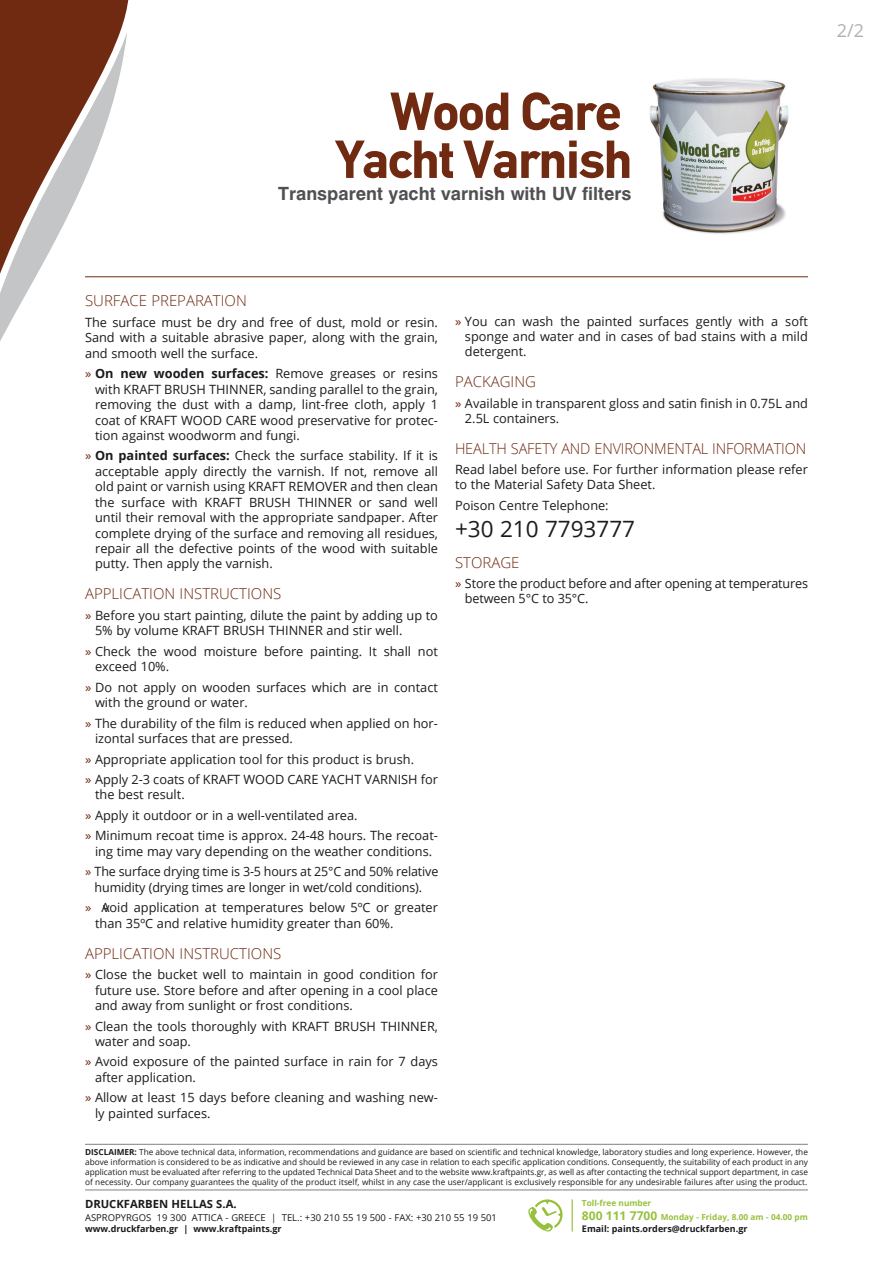
<style>
.page{position:relative;width:893px;height:1263px;background:#fff}
.page>*{position:absolute;margin:0;border:0;box-sizing:border-box;transform-origin:0 0}
.t1{font:700 52.5px/48px "CF Din";letter-spacing:-.02em;color:#6f2a11;text-align:right}
.t2{font:22.5px "Open Sans";color:#1a1b1e}
.t3{font:18px "UB Helvetica Bold";color:#514f53}
.t4{font:18px "Open Sans";color:#aeb0b2}
.t5{font:300 15px "Open Sans";color:#6f2a11}
.t6{font:12.75px/15.5px "Open Sans";color:#1a1b1e}
.t7{font:700 11.25px "Open Sans";color:#1a1b1e}
.t8{font:9.45px "Open Sans";color:#1a1b1e}
.t9{font:700 9px "Open Sans";color:#1a1b1e}
.t10{font:8.25px/9.9px "Open Sans";letter-spacing:.005em;color:#1a1b1e;text-align:justify}
.t11{font:700 8.25px/14.2px "Open Sans";color:#97c13c}
.s1{color:#6f2a11}
.s2{font-weight:700}
.s3{font-size:12px}
</style>
<div class="page">
<div style="left:0;top:0;width:129px;height:33px;background:#6f2a11"></div>
<svg style="left:0;top:33px;width:144px;height:308px"></svg>
<hr style="left:85px;top:276px;width:723px;height:1px;background:#6f2a11">
<svg style="left:528px;top:1199px;width:35px;height:33px"></svg>
<hr style="left:572px;top:1199px;width:1px;height:32px;background:#97c13c">
<hr style="left:85px;top:1144px;width:723px;height:1px;background:#818085">
<hr style="left:85px;top:1189px;width:723px;height:1px;background:#818085">
<img style="left:649px;top:78px;width:140px;height:156px">
<h1 class="t1" style="left:336px;top:88px;width:298px">Wood Care<br>Yacht Varnish</h1>
<h3 class="t3" style="left:278px;top:182px;width:355px">Transparent yacht varnish with UV filters</h3>
<h3 class="t4" style="left:837px;top:18px;width:29px">2/2</h3>
<p class="t5" style="left:85px;top:291px;width:163px">SURFACE PREPARATION</p>
<p class="t6" style="left:85px;top:314px;width:354px;text-align:justify">The surface must be dry and free of dust, mold or resin.<br>Sand with a suitable abrasive paper, along with the grain, and smooth well the surface.</p>
<p class="t6" style="left:95px;top:366px;width:344px;text-align:justify;text-indent:-10px"><span class="s1">»</span> <span class="s2">On new wooden surfaces:</span> Remove greases or resins with KRAFT BRUSH THINNER, sanding parallel to the grain, removing the dust with a damp, lint-free cloth, apply 1 coat of KRAFT WOOD CARE wood preservative for protec&shy;tion against woodworm and fungi.</p>
<p class="t6" style="left:95px;top:448px;width:344px;text-align:justify;text-indent:-10px"><span class="s1">»</span> <span class="s2">On painted surfaces:</span> Check the surface stability. If it is acceptable apply directly the varnish. If not, remove all old paint or varnish using KRAFT REMOVER and then clean the surface with KRAFT BRUSH THINNER or sand well until their removal with the appropriate sandpaper. After complete drying of the surface and removing all residues, repair all the defective points of the wood with suitable putty. Then apply the varnish.</p>
<p class="t5" style="left:85px;top:583px;width:198px">APPLICATION INSTRUCTIONS</p>
<p class="t6" style="left:95px;top:607px;width:344px;text-indent:-10px"><span class="s1">»</span> Before you start painting, dilute the paint by adding up to<br>5% by volume KRAFT BRUSH THINNER and stir well.</p>
<p class="t6" style="left:95px;top:643px;width:344px;text-indent:-10px"><span class="s1">»</span> Check the wood moisture before painting. It shall not exceed 10%.</p>
<p class="t6" style="left:95px;top:679px;width:344px;text-indent:-10px"><span class="s1">»</span> Do not apply on wooden surfaces which are in contact with the ground or water.</p>
<p class="t6" style="left:95px;top:715px;width:344px;text-indent:-10px"><span class="s1">»</span> The durability of the film is reduced when applied on hor&shy;izontal surfaces that are pressed.</p>
<p class="t6" style="left:85px;top:748px;width:354px;line-height:20.5px"><span class="s1">»</span> Appropriate application tool for this product is brush.<br><span class="s1">»</span> Apply 2-3 coats of KRAFT WOOD CARE YACHT VARNISH for</p>
<p class="t6" style="left:85px;top:784px;width:354px;line-height:20.5px;text-indent:10px">the best result.<br><span class="s1">»</span> Apply it outdoor or in a well-ventilated area.<br><span class="s1">»</span> Minimum recoat time is approx. 24-48 hours. The recoat-</p>
<p class="t6" style="left:85px;top:841px;width:355px;line-height:20.5px;text-align:center">ing time may vary depending on the weather conditions.<br><span class="s1">»</span> The surface drying time is 3-5 hours at 25°C and 50% relative</p>
<p class="t6" style="left:85px;top:876px;width:354px;line-height:20.5px;text-align:center">humidity (drying times are longer in wet/cold conditions).<br><span class="s1">»</span> Avoid application at temperatures below 5ºC or greater</p>
<p class="t6" style="left:95px;top:915px;width:300px">than 35ºC and relative humidity greater than 60%.</p>
<p class="t5" style="left:85px;top:943px;width:198px">APPLICATION INSTRUCTIONS</p>
<p class="t6" style="left:95px;top:966px;width:344px;text-align:justify;text-indent:-10px"><span class="s1">»</span> Close the bucket well to maintain in good condition for future use. Store before and after opening in a cool place and away from sunlight or frost conditions.</p>
<p class="t6" style="left:95px;top:1018px;width:344px;text-indent:-10px"><span class="s1">»</span> Clean the tools thoroughly with KRAFT BRUSH THINNER, water and soap.</p>
<p class="t6" style="left:95px;top:1054px;width:344px;text-indent:-10px"><span class="s1">»</span> Avoid exposure of the painted surface in rain for 7 days after application.</p>
<p class="t6" style="left:95px;top:1090px;width:344px;text-indent:-10px"><span class="s1">»</span> Allow at least 15 days before cleaning and washing new&shy;ly painted surfaces.</p>
<p class="t6" style="left:465px;top:313px;width:344px;text-align:justify;text-indent:-10px"><span class="s1">»</span> You can wash the painted surfaces gently with a soft sponge and water and in cases of bad stains with a mild detergent.</p>
<p class="t5" style="left:455px;top:371px;width:83px">PACKAGING</p>
<p class="t6" style="left:465px;top:395px;width:344px;text-indent:-10px"><span class="s1">»</span> Available in transparent gloss and satin finish in 0.75L and<br>2.5L containers.</p>
<p class="t5" style="left:455px;top:438px;width:353px">HEALTH SAFETY AND ENVIRONMENTAL INFORMATION</p>
<p class="t6" style="left:455px;top:461px;width:354px">Read label before use. For further information please refer to the Material Safety Data Sheet.</p>
<p class="t6" style="left:455px;top:497px;width:155px">Poison Centre Telephone:</p>
<h2 class="t2" style="left:455px;top:513px;width:182px">+30 210 7793777</h2>
<p class="t5" style="left:455px;top:552px;width:66px">STORAGE</p>
<p class="t6" style="left:465px;top:575px;width:345px;text-indent:-10px"><span class="s1">»</span> Store the product before and after opening at temperatures between 5°C to 35°C.</p>
<p class="t10" style="left:85px;top:1147px;width:725px"><span class="s2">DISCLAIMER:</span> The above technical data, information, recommendations and guidance are based on scientific and technical knowledge, laboratory studies and long experience. However, the above information is considered to be as indicative and should be reviewed in any case in relation to each specific application conditions. Consequently, the suitability of each product in any application must be evaluated after referring to the updated Technical Data Sheet and to the website www.kraftpaints.gr, as well as after contacting the technical support department, in case of necessity. Our company guarantees the quality of the product itself, whilst in any case the user/applicant is exclusively responsible for any undesirable failures after using the product.</p>
<p class="t7" style="left:85px;top:1196px;width:153px">DRUCKFARBEN HELLAS S.A.</p>
<p class="t8" style="left:85px;top:1211px;width:413px">ASPROPYRGOS 19 300 ATTICA - GREECE | TEL.: +30 210 55 19 500 - FAX: +30 210 55 19 501</p>
<p class="t9" style="left:85px;top:1222px;width:198px">www.druckfarben.gr | www.kraftpaints.gr</p>
<p class="t11" style="left:582px;top:1195px;width:227px">Toll-free number<br><span class="s3">800 111 7700</span> Monday - Friday, 8.00 am - 04.00 pm</p>
<p class="t9" style="left:582px;top:1222px;width:167px">Email: paints.orders@druckfarben.gr</p>
</div>
